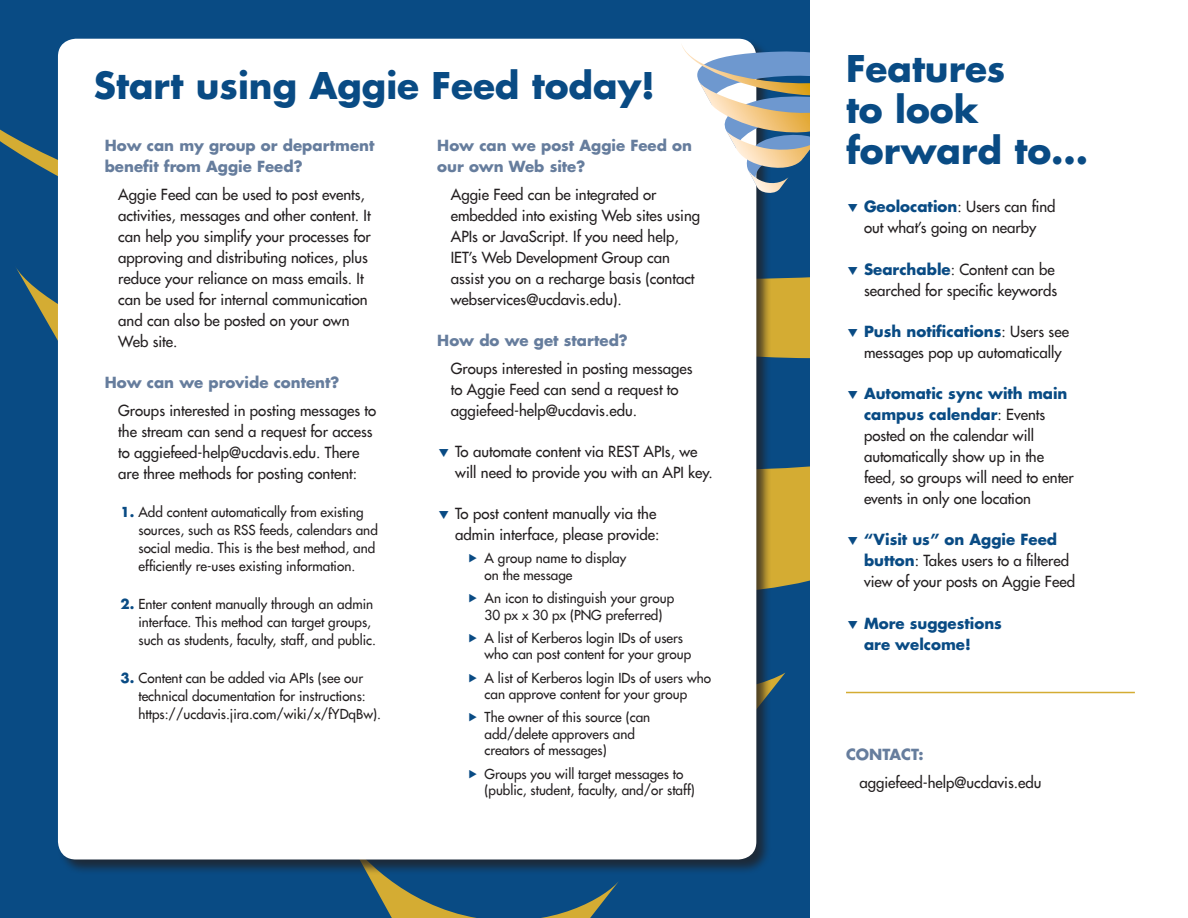
<style>
.page{position:relative;width:1188px;height:918px;background:#fff}
.page>*{position:absolute;margin:0;border:0;box-sizing:border-box;transform-origin:0 0}
.Headline{font:700 36px/41.4px "Futura UC Davis";color:#094b84}
.Body_1{font:500 15px/21px "Futura UC Davis";color:#231f20}
.Subhead_1{font:700 15px/21px "Futura UC Davis";color:#667d9d}
.t1{font:700 15px/21px "Futura UC Davis";color:#094b84}
.t2{font:500 13.5px/18px "Futura UC Davis";color:#231f20}
.s1{font-weight:700;color:#094b84}
</style>
<div class="page">
<div style="left:0;top:0;width:811px;height:918px;background:#094b84"></div>
<svg style="left:368px;top:875px;width:251px;height:43px"></svg>
<svg style="left:772px;top:481px;width:39px;height:135px;fill:#d4ac33"></svg>
<svg style="left:0;top:16px;width:811px;height:465px"></svg>
<div style="left:57px;top:38px;width:715px;height:837px;background:#231f20;opacity:.75"></div>
<div style="left:58px;top:39px;width:698px;height:821px;background:#fff;border-radius:18px"></div>
<svg style="left:682px;top:43px;width:129px;height:150px"></svg>
<hr style="left:846px;top:692px;width:289px;height:1px;background:#d4ac33">
<p class="Headline" style="left:94px;top:64px;width:563px">Start using Aggie Feed today!</p>
<p class="Subhead_1" style="left:105px;top:135px;width:271px">How can my group or department benefit from Aggie Feed?</p>
<p class="Body_1" style="left:118px;top:184px;width:254px">Aggie Feed can be used to post events, activities, messages and other content. It can help you simplify your processes for approving and distributing notices, plus reduce your reliance on mass emails. It can be used for internal communication and can also be posted on your own Web site.</p>
<p class="Subhead_1" style="left:105px;top:372px;width:236px">How can we provide content?</p>
<p class="Body_1" style="left:118px;top:400px;width:259px">Groups interested in posting messages to the stream can send a request for access to aggiefeed-help@ucdavis.edu. There are three methods for posting content:</p>
<p class="t2" style="left:139px;top:503px;width:241px;text-indent:-18px"><span class="s1">1.</span> Add content automatically from existing sources, such as RSS feeds, calendars and social media. This is the best method, and efficiently re-uses existing information.</p>
<p class="t2" style="left:139px;top:595px;width:239px;text-indent:-18px"><span class="s1">2.</span> Enter content manually through an admin interface. This method can target groups, such as students, faculty, staff, and public.</p>
<p class="t2" style="left:139px;top:669px;width:244px;text-indent:-18px"><span class="s1">3.</span> Content can be added via APIs (see our technical documentation for instructions: https://ucdavis.jira.com/wiki/x/fYDqBw).</p>
<p class="Subhead_1" style="left:437px;top:135px;width:256px">How can we post Aggie Feed on our own Web site?</p>
<p class="Body_1" style="left:451px;top:184px;width:251px">Aggie Feed can be integrated or embedded into existing Web sites using APIs or JavaScript. If you need help, IET’s Web Development Group can assist you on a recharge basis (contact webservices@ucdavis.edu).</p>
<p class="Subhead_1" style="left:437px;top:330px;width:192px">How do we get started?</p>
<p class="Body_1" style="left:451px;top:358px;width:243px">Groups interested in posting messages to Aggie Feed can send a request to aggiefeed-help@ucdavis.edu.</p>
<p class="Body_1" style="left:455px;top:441px;width:259px">To automate content via REST APIs, we will need to provide you with an API key.</p>
<p class="Body_1" style="left:455px;top:503px;width:206px">To post content manually via the admin interface, please provide:</p>
<p class="t2" style="left:485px;top:550px;width:143px;line-height:16.5px">A group name to display on the message</p>
<p class="t2" style="left:485px;top:590px;width:191px;line-height:16.5px">An icon to distinguish your group<br>30 px x 30 px (PNG preferred)</p>
<p class="t2" style="left:485px;top:630px;width:208px;line-height:16.5px">A list of Kerberos login IDs of users who can post content for your group</p>
<p class="t2" style="left:485px;top:669px;width:228px;line-height:16.5px">A list of Kerberos login IDs of users who can approve content for your group</p>
<p class="t2" style="left:485px;top:709px;width:167px;line-height:16.5px">The owner of this source (can add/delete approvers and creators of messages)</p>
<p class="t2" style="left:485px;top:765px;width:212px;line-height:16.5px">Groups you will target messages to (public, student, faculty, and/or staff)</p>
<p class="Headline" style="left:846px;top:47px;width:244px">Features<br>to look forward to...</p>
<p class="Body_1" style="left:864px;top:196px;width:193px"><span class="s1">Geolocation</span>: Users can find out what’s going on nearby</p>
<p class="Body_1" style="left:864px;top:259px;width:195px"><span class="s1">Searchable</span>: Content can be searched for specific keywords</p>
<p class="Body_1" style="left:864px;top:321px;width:207px"><span class="s1">Push notifications</span>: Users see messages pop up automatically</p>
<p class="Body_1" style="left:864px;top:383px;width:211px"><span class="s1">Automatic sync with main campus calendar</span>: Events posted on the calendar will automatically show up in the feed, so groups will need to enter events in only one location</p>
<p class="Body_1" style="left:864px;top:529px;width:213px"><span class="s1">“Visit us” on Aggie Feed button</span>: Takes users to a filtered view of your posts on Aggie Feed</p>
<p class="t1" style="left:864px;top:612px;width:139px">More suggestions are welcome!</p>
<p class="Subhead_1" style="left:846px;top:744px;width:79px">CONTACT:</p>
<p class="Body_1" style="left:860px;top:772px;width:183px">aggiefeed-help@ucdavis.edu</p>
</div>
